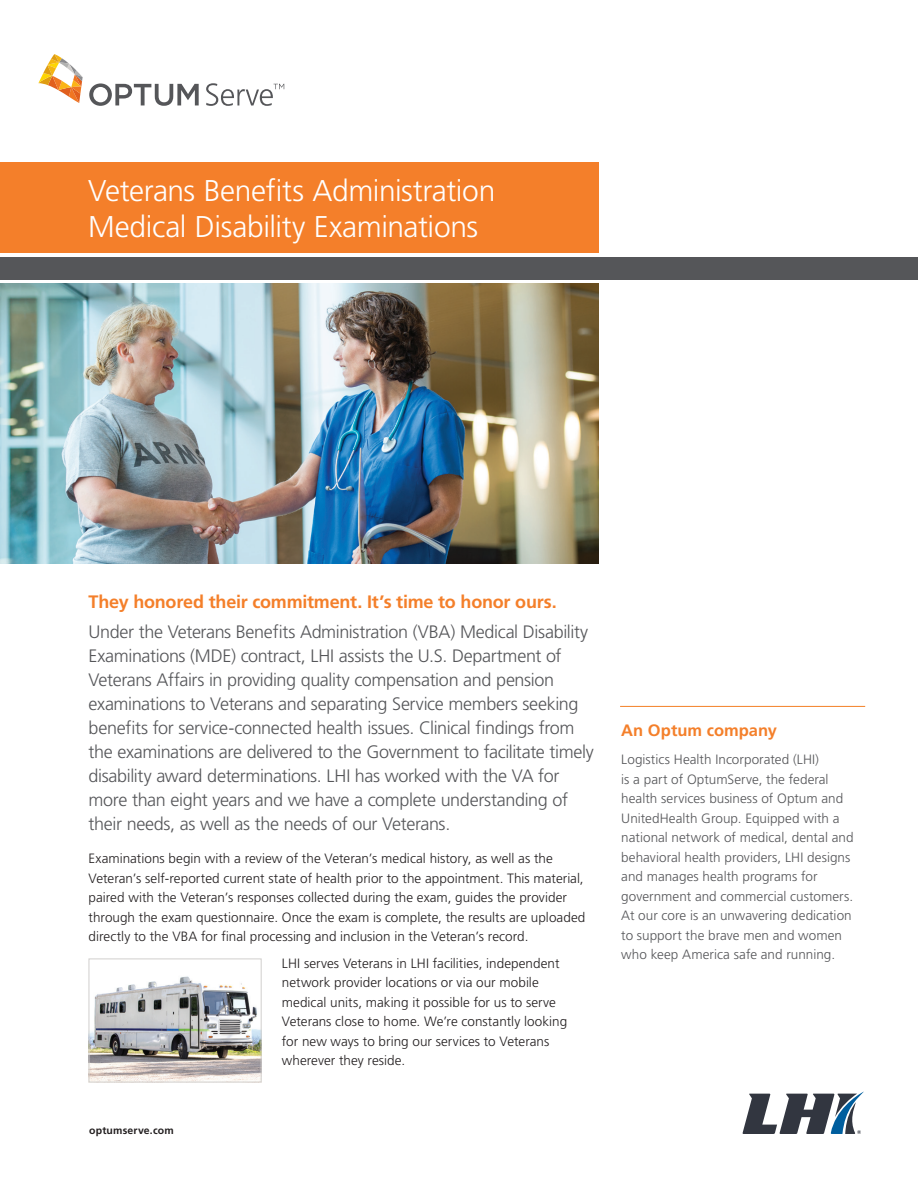
<style>
.page{position:relative;width:918px;height:1188px;background:#fff}
.page>*{position:absolute;margin:0;border:0;box-sizing:border-box;transform-origin:0 0}
.t1{font:300 30px/36px "Frutiger LT Pro";letter-spacing:-.015em;color:#fff}
.Intro_Body_Copy{font:300 18px/24px "Frutiger LT Pro";letter-spacing:-.02em;color:#555659}
.t2{font:700 18px "Frutiger LT Pro";letter-spacing:-.015em;color:#f47f2a}
.t3{font:700 16.5px "Frutiger LT Pro";color:#f47f2a}
.t4{font:300 13.5px/19.5px "Frutiger LT Pro";letter-spacing:.005em;color:#231f20}
.t5{font:300 13.5px/19.5px "Frutiger LT Pro";color:#555659}
.t6{font:700 10.5px "Frutiger LT Pro";letter-spacing:.02em;color:#231f20}
</style>
<div class="page">
<div style="left:0;top:162px;width:598px;height:91px;background:#f47f2a"></div>
<div style="left:0;top:258px;width:918px;height:22px;background:#555659"></div>
<img style="left:0;top:283px;width:598px;height:281px">
<svg style="left:38px;top:54px;width:45px;height:49px"></svg>
<svg style="left:89px;top:83px;width:110px;height:23px"></svg>
<svg style="left:206px;top:83px;width:78px;height:23px"></svg>
<svg style="left:743px;top:1091px;width:121px;height:43px"></svg>
<img style="left:91px;top:976px;width:169px;height:104px">
<div style="left:89px;top:959px;width:173px;height:123px;border:1px solid #d1cfcd"></div>
<hr style="left:620px;top:706px;width:245px;height:1px;background:#f48026">
<p class="t1" style="left:88px;top:173px;width:409px">Veterans Benefits Administration<br>Medical Disability Examinations</p>
<p class="t2" style="left:89px;top:591px;width:470px">They honored their commitment. It’s time to honor ours.</p>
<p class="Intro_Body_Copy" style="left:89px;top:620px;width:507px">Under the Veterans Benefits Administration (VBA) Medical Disability Examinations (MDE) contract, LHI assists the U.S. Department of Veterans Affairs in providing quality compensation and pension examinations to Veterans and separating Service members seeking benefits for service-connected health issues. Clinical findings from the examinations are delivered to the Government to facilitate timely disability award determinations. LHI has worked with the VA for more than eight years and we have a complete understanding of their needs, as well as the needs of our Veterans.</p>
<p class="t4" style="left:89px;top:849px;width:498px">Examinations begin with a review of the Veteran’s medical history, as well as the Veteran’s self-reported current state of health prior to the appointment. This material, paired with the Veteran’s responses collected during the exam, guides the provider through the exam questionnaire. Once the exam is complete, the results are uploaded directly to the VBA for final processing and inclusion in the Veteran’s record.</p>
<p class="t4" style="left:282px;top:953px;width:287px">LHI serves Veterans in LHI facilities, independent network provider locations or via our mobile medical units, making it possible for us to serve Veterans close to home. We’re constantly looking for new ways to bring our services to Veterans wherever they reside.</p>
<p class="t6" style="left:89px;top:1124px;width:86px">optumserve.com</p>
<p class="t3" style="left:621px;top:720px;width:157px">An Optum company</p>
<p class="t5" style="left:621px;top:750px;width:234px">Logistics Health Incorporated (LHI)<br>is a part of OptumServe, the federal health services business of Optum and UnitedHealth Group. Equipped with a national network of medical, dental and behavioral health providers, LHI designs and manages health programs for government and commercial customers.<br>At our core is an unwavering dedication to support the brave men and women who keep America safe and running.</p>
</div>
